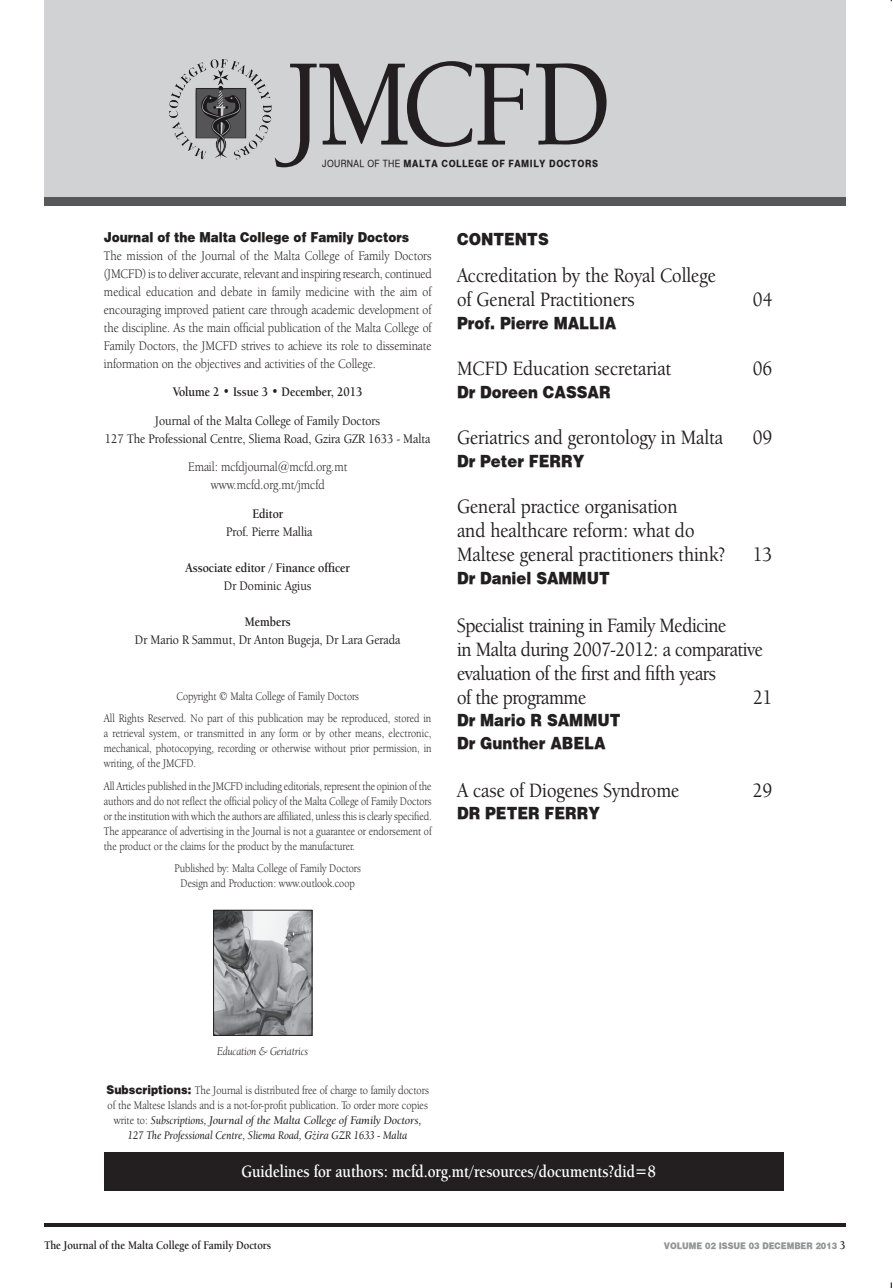
<style>
.page{position:relative;width:893px;height:1288px;background:#fff}
.page>*{position:absolute;margin:0;border:0;box-sizing:border-box;transform-origin:0 0}
.t1{font:500 21px/24px "Berkeley Oldstyle IT Cby BT";color:#231f20;scale:.9 1}
.t2{font:500 21px/24px "Berkeley Oldstyle IT Cby BT";letter-spacing:-.02em;color:#231f20;scale:.9 1}
.t3{font:700 17.7px "Berkeley Oldstyle IT Cby BT";color:#fff;scale:.86 1}
.t4{font:900 16.5px/22.5px "Halveticus";color:#231f20;scale:.9 1}
.t5{font:13.5px/18px "Berkeley Oldstyle IT Cby BT";color:#231f20;text-align:justify;scale:.89 1}
.t6{font:500 13.5px/18px "Berkeley Oldstyle IT Cby BT";color:#231f20;text-align:center;scale:.9 1}
.t7{font:700 13.5px "Berkeley Oldstyle IT Cby BT";color:#231f20;scale:.89 1}
.t8{font:900 13.5px "Halveticus";color:#231f20;scale:.89 1}
.t9{font:700 13.5px "Berkeley Oldstyle IT Cby BT";color:#231f20;scale:.9 1}
.t10{font:12px/15px "Berkeley Oldstyle IT Cby BT";color:#231f20;text-align:center;scale:.86 1}
.t11{font:12px/15px "Berkeley Oldstyle IT Cby BT";color:#231f20;scale:.88 1}
.t12{font:12px/15px "Berkeley Oldstyle IT Cby BT Med Ital";color:#231f20;text-align:center;scale:.88 1}
.t13{font:700 12px "Berkeley Oldstyle IT Cby BT";color:#231f20;scale:.9 1}
.t14{font:italic 12px "Berkeley Oldstyle IT Cby BT";color:#231f20;scale:.9 1}
.t15{font:800 9.9px "Halveticus";letter-spacing:.04em;color:#231f20;scale:.89 1}
.t16{font:900 9px "Halveticus";color:#939598;scale:.9 1}
.s1{font-weight:400}
.s2{font-family:"Halveticus";font-weight:900}
.s3{font-family:"Berkeley Oldstyle IT Cby BT"}
.s4{font-family:"M Times New";font-weight:500;font-style:italic}
.s5{font-family:"Berkeley Oldstyle IT Cby BT";font-weight:700;font-size:12px;color:#231f20}
</style>
<div class="page">
<hr style="left:44px;top:1223px;width:801px;height:3px;background:#231f20">
<div style="left:44px;top:0;width:801px;height:199px;background:#d1d2d4"></div>
<div style="left:44px;top:198px;width:801px;height:8px;background:#57585a"></div>
<img style="left:215px;top:912px;width:95px;height:121px">
<div style="left:213px;top:910px;width:99px;height:125px;border:1px solid #231f20"></div>
<div style="left:105px;top:1152px;width:678px;height:38px;background:#231f20"></div>
<svg style="left:169px;top:68px;width:103px;height:92px"></svg>
<img style="left:192px;top:59px;width:53px;height:16px">
<svg style="left:274px;top:61px;width:332px;height:106px"></svg>
<p class="t15" style="left:322px;top:158px;width:311px"><span class="s1">JOURNAL OF THE</span> MALTA COLLEGE OF FAM ILY DOCTORS</p>
<p class="t8" style="left:104px;top:228px;width:344px">Journal of the Malta College of Family Doctors</p>
<p class="t5" style="left:104px;top:246px;width:370px">The mission of the Journal of the Malta College of Family Doctors (JMCFD) is to deliver accurate, relevant and inspiring research, continued medical education and debate in family medicine with the aim of encouraging improved patient care through academic development of the discipline. As the main official publication of the Malta College of Family Doctors, the JMCFD strives to achieve its role to disseminate information on the objectives and activities of the College.</p>
<p class="t7" style="left:173px;top:384px;width:214px">Volume 2 • Issue 3 • December, 2013</p>
<p class="t6" style="left:105px;top:411px;width:363px">Journal of the Malta College of Family Doctors<br>127 The Professional Centre, Sliema Road, Gzira GZR 1633 - Malta</p>
<p class="t5" style="left:188px;top:458px;width:180px;text-align:center">Email: mcfdjournal@mcfd.org.mt www.mcfd.org.mt/jmcfd</p>
<p class="t7" style="left:252px;top:505px;width:36px">Editor</p>
<p class="t6" style="left:226px;top:522px;width:97px">Prof. Pierre Mallia</p>
<p class="t9" style="left:185px;top:559px;width:184px">Associate editor / Finance officer</p>
<p class="t6" style="left:224px;top:576px;width:99px">Dr Dominic Agius</p>
<p class="t7" style="left:245px;top:613px;width:53px">Members</p>
<p class="t6" style="left:135px;top:630px;width:296px">Dr Mario R Sammut, Dr Anton Bugeja, Dr Lara Gerada</p>
<p class="t10" style="left:104px;top:684px;width:382px;line-height:22.5px">Copyright © Malta College of Family Doctors<br>All Rights Reserved. No part of this publication may be reproduced, stored in</p>
<p class="t10" style="left:104px;top:726px;width:382px;text-align:justify">a retrieval system, or transmitted in any form or by other means, electronic, mechanical, photocopying, recording or otherwise without prior permission, in writing, of the JMCFD.</p>
<p class="t10" style="left:104px;top:778px;width:382px;text-align:justify">All Articles published in the JMCFD including editorials, represent the opinion of the authors and do not reflect the official policy of the Malta College of Family Doctors or the institution with which the authors are affiliated, unless this is clearly specified.<br>The appearance of advertising in the Journal is not a guarantee or endorsement of the product or the claims for the product by the manufacturer.</p>
<p class="t10" style="left:174px;top:861px;width:218px">Published by: Malta College of Family Doctors<br>Design and Production: www.outlook.coop</p>
<h3 class="t4" style="left:457px;top:227px;width:103px">contents</h3>
<h1 class="t1" style="left:457px;top:263px;width:289px">Accreditation by the Royal College of General Practitioners</h1>
<h1 class="t1" style="left:752px;top:287px;width:23px">04</h1>
<h3 class="t4" style="left:457px;top:311px;width:178px">Prof. Pierre Mall ia</h3>
<h1 class="t1" style="left:457px;top:356px;width:239px">MCFD Education secretariat</h1>
<h1 class="t1" style="left:752px;top:356px;width:23px">06</h1>
<h3 class="t4" style="left:457px;top:380px;width:166px">Dr Doreen Cassar</h3>
<h1 class="t1" style="left:457px;top:425px;width:297px">Geriatrics and gerontology in Malta</h1>
<h1 class="t1" style="left:752px;top:425px;width:23px">09</h1>
<h3 class="t4" style="left:457px;top:449px;width:143px">Dr Peter FERRY</h3>
<h1 class="t1" style="left:457px;top:494px;width:299px">General practice organisation<br>and healthcare reform: what do<br>Maltese general practitioners think?</h1>
<h1 class="t1" style="left:752px;top:542px;width:23px">13</h1>
<h3 class="t4" style="left:457px;top:566px;width:171px">Dr Daniel SAMMUT</h3>
<h1 class="t2" style="left:457px;top:613px;width:341px">Specialist training in Family Medicine<br>in Malta during 2007-2012: a comparative evaluation of the first and fifth years<br>of the programme</h1>
<h1 class="t1" style="left:752px;top:685px;width:23px">21</h1>
<h3 class="t4" style="left:457px;top:708px;width:183px">Dr Mario R SAMMUT<br>Dr Gunther ABELA</h3>
<h1 class="t1" style="left:457px;top:778px;width:248px">A case of Diogenes Syndrome</h1>
<h1 class="t1" style="left:752px;top:778px;width:23px">29</h1>
<h3 class="t4" style="left:457px;top:801px;width:56px">Dr Peter</h3>
<h3 class="t4" style="left:544px;top:801px;width:63px">FERRY</h3>
<p class="t14" style="left:217px;top:1044px;width:103px">Education &amp; Geriatrics</p>
<p class="t11" style="left:106px;top:1082px;width:367px"><span class="s2">Subscriptions:</span> The Journal is distributed free of charge to family doctors of the Maltese Islands and is a not-for-profit publication. To order more copies</p>
<p class="t12" style="left:114px;top:1112px;width:351px"><span class="s3">write to:</span> Subscriptions, Journal of the Malta College of Family Doctors,<br>127 The Professional Centre, Sliema Road, <span class="s4">GΩira</span> GZR 1633 - Malta</p>
<h2 class="t3" style="left:241px;top:1161px;width:483px">Guidelines for authors: mcfd.org.mt/resources/documents?did=8</h2>
<p class="t13" style="left:44px;top:1237px;width:253px">The Journal of the Malta College of Family Doctors</p>
<p class="t16" style="left:663px;top:1239px;width:203px">VOLUME 02 issue 03 DECEMBER 2013 <span class="s5">3</span></p>
</div>
